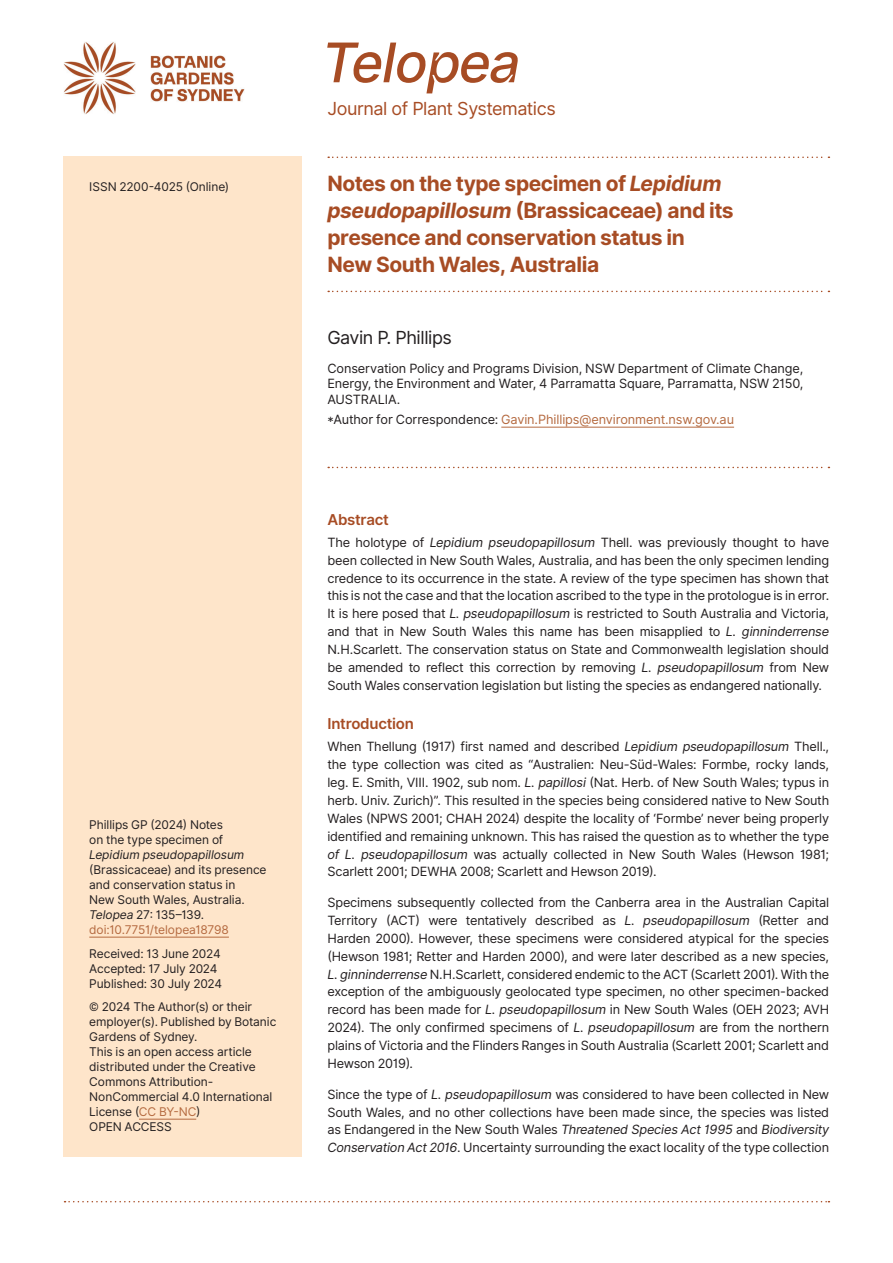
<style>
.page{position:relative;width:893px;height:1263px;background:#fff}
.page>*{position:absolute;margin:0;border:0;box-sizing:border-box;transform-origin:0 0}
.t1{font:italic 500 54.3px "Gardens Ink Trap Ital";letter-spacing:-.075em;color:#a74c24}
.Intro_Para{font:700 21px/27px "Inter";letter-spacing:-.025em;color:#a74c24}
.t2{font:18px "Inter";letter-spacing:-.025em;color:#a74c24}
.Author{font:18px "Inter";letter-spacing:-.025em;color:#231f20}
.t3{font:600 15px "Inter";letter-spacing:-.015em;color:#a74c24}
.Body{font:12.75px/17.9px "Inter";letter-spacing:-.015em;color:#231f20;text-align:justify}
.Publication_Details{font:12.75px/15.8px "Inter";letter-spacing:-.01em;color:#231f20;text-align:justify}
.Publication_Details-2{font:12.75px "Inter";letter-spacing:-.01em;color:#b56a40}
.t4{font:12px/15px "Inter";letter-spacing:-.005em;color:#231f20}
.t5{font:italic 12px "Inter";letter-spacing:-.005em;color:#231f20}
.s1{font-style:italic}
.s2{color:#b56a40}
.s3{color:#231f20}
</style>
<div class="page">
<div style="left:64px;top:157px;width:238px;height:1000px;background:#fee5ca"></div>
<svg style="left:328px;top:467px;width:501px;height:1px"></svg>
<hr style="left:89px;top:937px;width:140px;height:1px;background:#b56a40">
<hr style="left:139px;top:1119px;width:57px;height:1px;background:#b56a40">
<svg style="left:65px;top:1201px;width:764px;height:1px"></svg>
<svg style="left:328px;top:291px;width:501px;height:1px"></svg>
<svg style="left:328px;top:157px;width:501px;height:1px"></svg>
<img style="left:63px;top:42px;width:182px;height:72px">
<hr style="left:501px;top:427px;width:233px;height:1px;background:#b56a40">
<p class="t4" style="left:89px;top:179px;width:141px">ISSN 2200-4025 (Online)</p>
<p class="t4" style="left:89px;top:817px;width:136px">Phillips GP (2024) Notes on the type specimen of</p>
<p class="t5" style="left:89px;top:846px;width:157px">Lepidium pseudopapillosum</p>
<p class="t4" style="left:89px;top:862px;width:179px">(Brassicaceae) and its presence and conservation status in<br>New South Wales, Australia.<br><span class="s1">Telopea</span> 27: 135–139. <span class="s2">doi:10.7751/telopea18798</span></p>
<p class="t4" style="left:89px;top:946px;width:134px">Received: 13 June 2024<br>Accepted: 17 July 2024<br>Published: 30 July 2024</p>
<p class="t4" style="left:89px;top:999px;width:189px">© 2024 The Author(s) or their employer(s). Published by Botanic<br>Gardens of Sydney.<br>This is an open access article distributed under the Creative<br>Commons Attribution-<br>NonCommercial 4.0 International<br>License (<span class="s2">CC BY-NC</span>)<br>OPEN ACCESS</p>
<h1 class="t1" style="left:324px;top:29px;width:197px">Telopea</h1>
<h3 class="t2" style="left:327px;top:95px;width:230px">Journal of Plant Systematics</h3>
<p class="Intro_Para" style="left:327px;top:171px;width:408px">Notes on the type specimen of <span class="s1">Lepidium pseudopapillosum</span> (Brassicaceae) and its presence and conservation status in New South Wales, Australia</p>
<p class="Author" style="left:327px;top:324px;width:126px">Gavin P. Phillips</p>
<p class="Publication_Details" style="left:327px;top:360px;width:478px">Conservation Policy and Programs Division, NSW Department of Climate Change, Energy, the Environment and Water, 4 Parramatta Square, Parramatta, NSW 2150, AUSTRALIA.</p>
<p class="Publication_Details-2" style="left:327px;top:410px;width:408px"><span class="s3">*Author for Correspondence:</span> Gavin.Phillips@environment.nsw.gov.au</p>
<h3 class="t3" style="left:327px;top:508px;width:63px">Abstract</h3>
<p class="Body" style="left:327px;top:533px;width:503px">The holotype of <span class="s1">Lepidium pseudopapillosum</span> Thell. was previously thought to have been collected in New South Wales, Australia, and has been the only specimen lending credence to its occurrence in the state. A review of the type specimen has shown that this is not the case and that the location ascribed to the type in the protologue is in error.<br>It is here posed that <span class="s1">L. pseudopapillosum</span> is restricted to South Australia and Victoria, and that in New South Wales this name has been misapplied to <span class="s1">L. ginninderrense </span>N.H.Scarlett. The conservation status on State and Commonwealth legislation should be amended to reflect this correction by removing <span class="s1">L. pseudopapillosum</span> from New South Wales conservation legislation but listing the species as endangered nationally.</p>
<h3 class="t3" style="left:327px;top:713px;width:88px">Introduction</h3>
<p class="Body" style="left:327px;top:738px;width:503px">When Thellung (1917) first named and described <span class="s1">Lepidium pseudopapillosum</span> Thell., the type collection was cited as “Australien: Neu-Süd-Wales: Formbe, rocky lands, leg. E. Smith, VIII. 1902, sub nom. <span class="s1">L. papillosi</span> (Nat. Herb. of New South Wales; typus in herb. Univ. Zurich)”. This resulted in the species being considered native to New South Wales (NPWS 2001; CHAH 2024) despite the locality of ‘Formbe’ never being properly identified and remaining unknown. This has raised the question as to whether the type <span class="s1">of L. pseudopapillosum</span> was actually collected in New South Wales (Hewson 1981; Scarlett 2001; DEWHA 2008; Scarlett and Hewson 2019).</p>
<p class="Body" style="left:327px;top:894px;width:503px">Specimens subsequently collected from the Canberra area in the Australian Capital Territory (ACT) were tentatively described as <span class="s1">L. pseudopapillosum</span> (Retter and Harden 2000). However, these specimens were considered atypical for the species (Hewson 1981; Retter and Harden 2000), and were later described as a new species, <span class="s1">L. ginninderrense</span> N.H.Scarlett, considered endemic to the ACT (Scarlett 2001). With the exception of the ambiguously geolocated type specimen, no other specimen-backed record has been made for <span class="s1">L. pseudopapillosum</span> in New South Wales (OEH 2023; AVH 2024). The only confirmed specimens of <span class="s1">L. pseudopapillosum</span> are from the northern plains of Victoria and the Flinders Ranges in South Australia (Scarlett 2001; Scarlett and Hewson 2019).</p>
<p class="Body" style="left:327px;top:1085px;width:503px">Since the type of <span class="s1">L. pseudopapillosum</span> was considered to have been collected in New South Wales, and no other collections have been made since, the species was listed as Endangered in the New South Wales <span class="s1">Threatened Species Act 1995</span> and <span class="s1">Biodiversity Conservation Act 2016</span>. Uncertainty surrounding the exact locality of the type collection</p>
</div>
